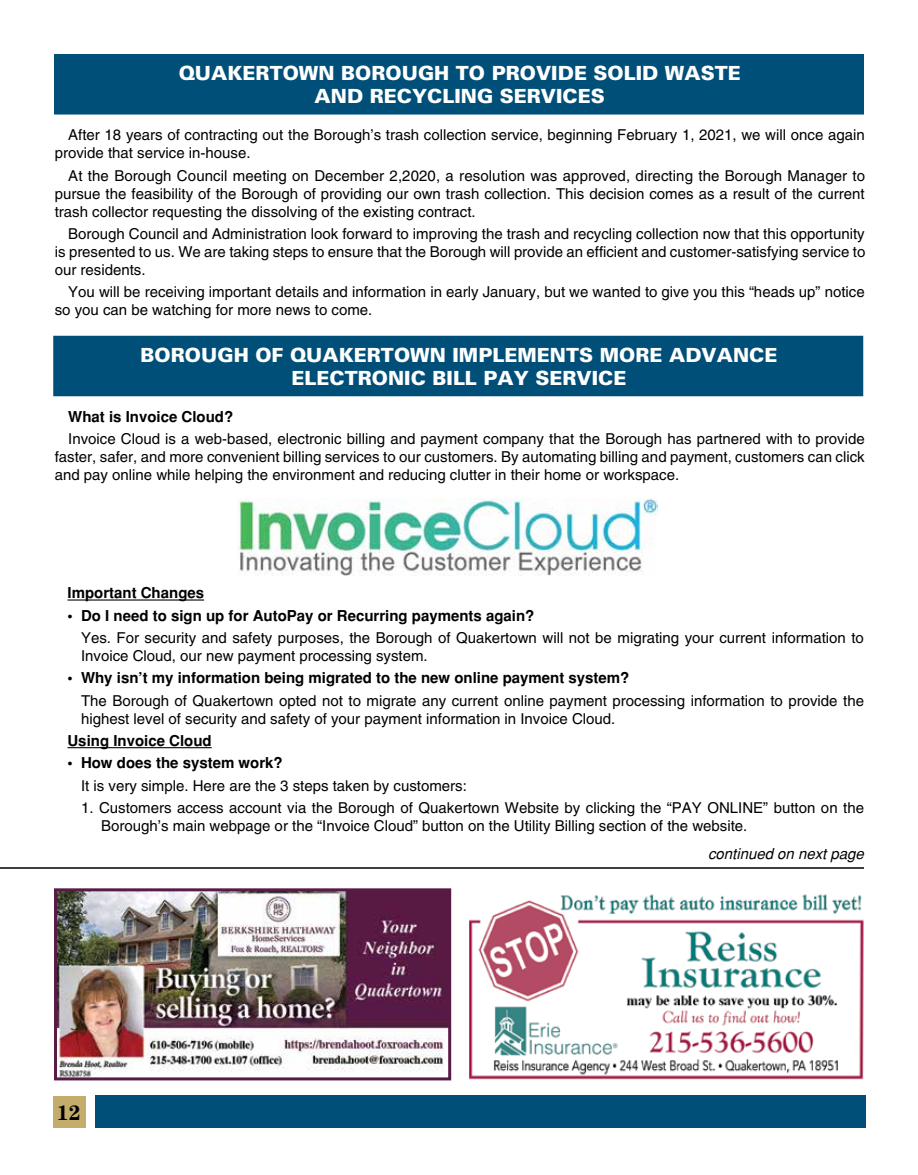
<style>
.page{position:relative;width:918px;height:1175px;background:#fff}
.page>*{position:absolute;margin:0;border:0;box-sizing:border-box;transform-origin:0 0}
.t1{font:700 21px "Century";color:#000}
.t2{font:900 19.5px/23.4px "Univers";color:#fff;text-align:center}
.t3{font:15px/18px "Helvetica";color:#000}
.t4{font:700 15px "Helvetica";color:#000}
.t5{font:italic 15px "Helvetica";color:#000}
</style>
<div class="page">
<div style="left:95px;top:1095px;width:771px;height:32px;background:#004f78"></div>
<div style="left:53px;top:1095px;width:33px;height:32px;background:#c4ad6b"></div>
<img style="left:470px;top:894px;width:394px;height:186px">
<img style="left:58px;top:892px;width:389px;height:184px">
<div style="left:54px;top:888px;width:397px;height:192px;border:3px solid #581b46"></div>
<div style="left:54px;top:54px;width:810px;height:60px;background:#004f78"></div>
<div style="left:53px;top:336px;width:810px;height:60px;background:#004f78"></div>
<img style="left:238px;top:498px;width:419px;height:77px">
<hr style="left:68px;top:599px;width:136px;height:1px;background:#000">
<hr style="left:68px;top:747px;width:144px;height:1px;background:#000">
<hr style="left:0;top:867px;width:864px;height:1px;background:#000">
<h2 class="t2" style="left:179px;top:61px;width:564px">QUAKERTOWN BOROUGH TO PROVIDE SOLID WASTE<br>AND RECYCLING SERVICES</h2>
<p class="t3" style="left:55px;top:126px;width:811px;text-indent:14px">After 18 years of contracting out the Borough’s trash collection service, beginning February 1, 2021, we will once again provide that service in-house.</p>
<p class="t3" style="left:55px;top:166px;width:812px;text-align:justify;text-indent:14px">At the Borough Council meeting on December 2,2020, a resolution was approved, directing the Borough Manager to pursue the feasibility of the Borough of providing our own trash collection. This decision comes as a result of the current trash collector requesting the dissolving of the existing contract.</p>
<p class="t3" style="left:55px;top:225px;width:812px;text-align:justify;text-indent:14px">Borough Council and Administration look forward to improving the trash and recycling collection now that this opportunity is presented to us. We are taking steps to ensure that the Borough will provide an efficient and customer-satisfying service to our residents.</p>
<p class="t3" style="left:55px;top:283px;width:812px;text-indent:14px">You will be receiving important details and information in early January, but we wanted to give you this “heads up” notice so you can be watching for more news to come.</p>
<h2 class="t2" style="left:141px;top:343px;width:638px">BOROUGH OF QUAKERTOWN IMPLEMENTS MORE ADVANCE<br>ELECTRONIC BILL PAY SERVICE</h2>
<p class="t4" style="left:68px;top:407px;width:167px">What is Invoice Cloud?</p>
<p class="t3" style="left:55px;top:429px;width:812px;text-align:justify;text-indent:14px">Invoice Cloud is a web-based, electronic billing and payment company that the Borough has partnered with to provide faster, safer, and more convenient billing services to our customers. By automating billing and payment, customers can click and pay online while helping the environment and reducing clutter in their home or workspace.</p>
<p class="t4" style="left:68px;top:584px;width:138px">Important Changes</p>
<p class="t4" style="left:68px;top:606px;width:468px">• Do I need to sign up for AutoPay or Recurring payments again?</p>
<p class="t3" style="left:81px;top:629px;width:784px">Yes. For security and safety purposes, the Borough of Quakertown will not be migrating your current information to<br>Invoice Cloud, our new payment processing system.</p>
<p class="t4" style="left:68px;top:669px;width:563px">• Why isn’t my information being migrated to the new online payment system?</p>
<p class="t3" style="left:81px;top:691px;width:785px">The Borough of Quakertown opted not to migrate any current online payment processing information to provide the highest level of security and safety of your payment information in Invoice Cloud.</p>
<p class="t4" style="left:68px;top:732px;width:146px">Using Invoice Cloud</p>
<p class="t4" style="left:68px;top:754px;width:217px">• How does the system work?</p>
<p class="t3" style="left:81px;top:776px;width:387px">It is very simple. Here are the 3 steps taken by customers:</p>
<p class="t3" style="left:101px;top:798px;width:764px;text-indent:-20px">1. Customers access account via the Borough of Quakertown Website by clicking the “PAY ONLINE” button on the<br>Borough’s main webpage or the “Invoice Cloud” button on the Utility Billing section of the website.</p>
<p class="t5" style="left:708px;top:844px;width:157px">continued on next page</p>
<h1 class="t1" style="left:57px;top:1100px;width:26px">12</h1>
</div>
